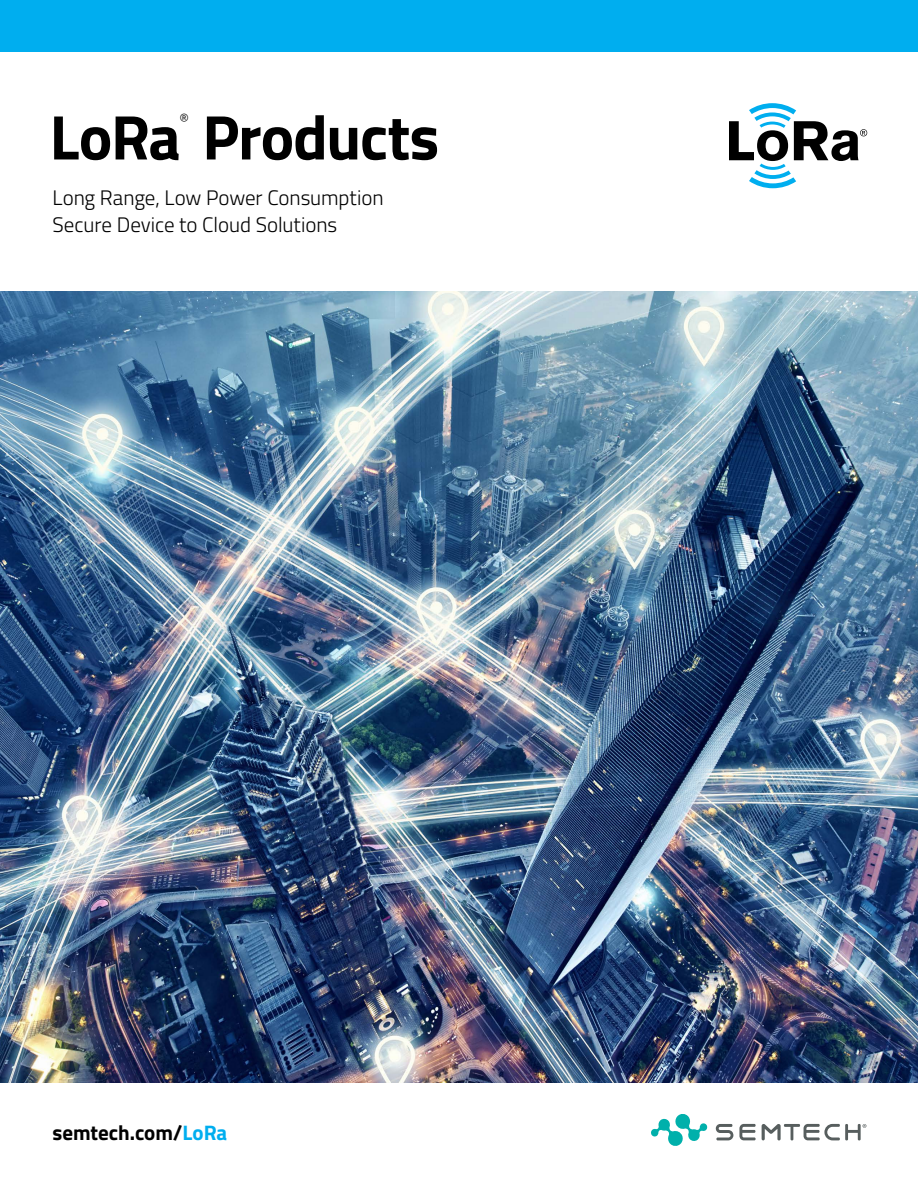
<style>
.page{position:relative;width:918px;height:1188px;background:#fff}
.page>*{position:absolute;margin:0;border:0;box-sizing:border-box;transform-origin:0 0}
.t1{font:700 63.15px "Titillium Web";letter-spacing:-.02em;color:#000}
.t2{font:300 21px/27px "Titillium Web";letter-spacing:-.005em;color:#000}
.t3{font:700 21px "Titillium Web";letter-spacing:-.005em;color:#000}
.t4{font:300 14.7px "Titillium Web";color:#000}
.s1{color:#00aeef}
</style>
<div class="page">
<img style="left:0;top:292px;width:918px;height:791px">
<svg style="left:729px;top:103px;width:138px;height:85px"></svg>
<div style="left:0;top:0;width:918px;height:52px;background:#00aeef"></div>
<svg style="left:716px;top:1124px;width:40px;height:16px"></svg>
<svg style="left:651px;top:1114px;width:57px;height:32px"></svg>
<svg style="left:762px;top:1123px;width:104px;height:18px"></svg>
<p class="t4" style="left:180px;top:108px;width:11px">®</p>
<h1 class="t1" style="left:50px;top:89px;width:391px">LoRa Products</h1>
<p class="t2" style="left:52px;top:183px;width:333px">Long Range, Low Power Consumption<br>Secure Device to Cloud Solutions</p>
<p class="t3" style="left:52px;top:1117px;width:176px">semtech.com/<span class="s1">LoRa</span></p>
</div>
